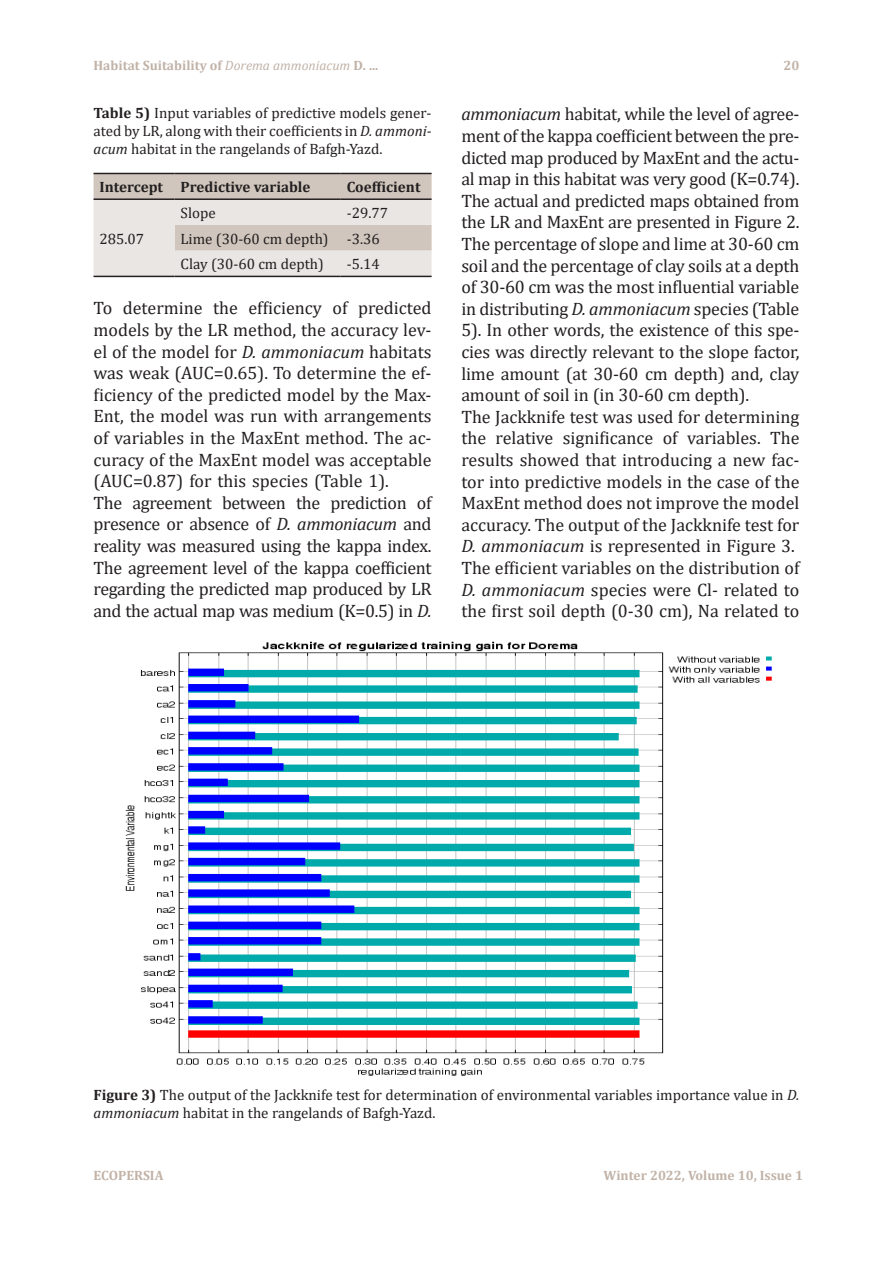
<style>
.page{position:relative;width:893px;height:1263px;background:#fff}
.page>*{position:absolute;margin:0;border:0;box-sizing:border-box;transform-origin:0 0}
.t1{font:18px/21.6px "Cambria";letter-spacing:-.01em;color:#231f20}
.t2{font:15px/18px "Cambria";color:#231f20}
.t3{font:700 15px "Cambria";color:#231f20}
.t4{font:700 13.5px "Cambria";color:#c1b2a7}
.s1{font-weight:400;font-style:italic}
.s2{font-weight:700}
.s3{font-style:italic}
</style>
<div class="page">
<svg style="left:94px;top:174px;width:338px;height:102px;background:#ddd7d1"></svg>
<hr style="left:94px;top:173px;width:81px;height:1px;background:#231f20">
<hr style="left:175px;top:173px;width:166px;height:1px;background:#231f20">
<hr style="left:341px;top:173px;width:91px;height:1px;background:#231f20">
<hr style="left:94px;top:198px;width:81px;height:2px;background:#231f20">
<hr style="left:175px;top:198px;width:166px;height:2px;background:#231f20">
<hr style="left:341px;top:198px;width:91px;height:2px;background:#231f20">
<hr style="left:94px;top:276px;width:81px;height:1px;background:#231f20">
<hr style="left:175px;top:276px;width:166px;height:1px;background:#231f20">
<hr style="left:341px;top:276px;width:91px;height:1px;background:#231f20">
<img style="left:125px;top:641px;width:647px;height:435px">
<p class="t4" style="left:94px;top:56px;width:286px">Habitat Suitability of <span class="s1">Dorema ammoniacum</span> D. ...</p>
<p class="t2" style="left:94px;top:104px;width:340px"><span class="s2">Table 5)</span> Input variables of predictive models gener-</p>
<p class="t2" style="left:94px;top:122px;width:340px">ated by LR, along with their coefficients in <span class="s3">D. ammoni-</span></p>
<p class="t2" style="left:94px;top:140px;width:290px"><span class="s3">acum</span> habitat in the rangelands of Bafgh-Yazd.</p>
<p class="t3" style="left:100px;top:176px;width:65px">Intercept</p>
<p class="t2" style="left:100px;top:229px;width:46px">285.07</p>
<p class="t3" style="left:181px;top:176px;width:131px">Predictive variable</p>
<p class="t2" style="left:181px;top:204px;width:37px">Slope</p>
<p class="t2" style="left:181px;top:229px;width:150px">Lime (30-60 cm depth(</p>
<p class="t2" style="left:181px;top:255px;width:145px">Clay (30-60 cm depth(</p>
<p class="t3" style="left:347px;top:176px;width:75px">Coefficient</p>
<p class="t2" style="left:347px;top:204px;width:43px">-29.77</p>
<p class="t2" style="left:347px;top:229px;width:34px">-3.36</p>
<p class="t2" style="left:347px;top:255px;width:34px">-5.14</p>
<p class="t1" style="left:248px;top:297px;width:75px">efficiency</p>
<p class="t1" style="left:332px;top:297px;width:17px">of</p>
<p class="t1" style="left:123px;top:297px;width:81px">determine</p>
<p class="t1" style="left:213px;top:297px;width:26px">the</p>
<p class="t1" style="left:358px;top:297px;width:75px">predicted</p>
<p class="t1" style="left:94px;top:297px;width:20px">To</p>
<p class="t1" style="left:94px;top:341px;width:340px">el of the model for <span class="s3">D. ammoniacum</span> habitats</p>
<p class="t1" style="left:94px;top:319px;width:340px">models by the LR method, the accuracy lev-</p>
<p class="t1" style="left:94px;top:362px;width:340px">was weak (AUC=0.65 .) To determine the ef-</p>
<p class="t1" style="left:94px;top:384px;width:340px">ficiency of the predicted model by the Max-</p>
<p class="t1" style="left:94px;top:405px;width:340px">Ent, the model was run with arrangements</p>
<p class="t1" style="left:94px;top:427px;width:340px">of variables in the MaxEnt method. The ac-</p>
<p class="t1" style="left:94px;top:470px;width:297px">(AUC=0.87) for this species (Table . (1</p>
<p class="t1" style="left:417px;top:492px;width:16px">of</p>
<p class="t1" style="left:94px;top:449px;width:340px">curacy of the MaxEnt model was acceptable</p>
<p class="t1" style="left:94px;top:492px;width:340px">The<br>presence or absence of <span class="s3">D. ammoniacum</span> and reality was measured using the kappa index.<br>The agreement level of the kappa coefficient regarding the predicted map produced by LR and the actual map was medium K( =0.5) in <span class="s3">D.</span></p>
<p class="t1" style="left:222px;top:492px;width:65px">between</p>
<p class="t1" style="left:296px;top:492px;width:26px">the</p>
<p class="t1" style="left:330px;top:492px;width:78px">prediction</p>
<p class="t1" style="left:132px;top:492px;width:81px">agreement</p>
<p class="t4" style="left:783px;top:56px;width:17px">20</p>
<p class="t1" style="left:461px;top:103px;width:340px"><span class="s3">ammoniacum</span> habitat, while the level of agree-</p>
<p class="t1" style="left:461px;top:125px;width:340px">ment of the kappa coefficient between the pre-</p>
<p class="t1" style="left:461px;top:146px;width:340px">dicted map produced by MaxEnt and the actu-</p>
<p class="t1" style="left:461px;top:168px;width:340px">al map in this habitat was very good K( =0.74 .(</p>
<p class="t1" style="left:461px;top:190px;width:340px">The actual and predicted maps obtained from the LR and MaxEnt are presented in Figure 2.</p>
<p class="t1" style="left:461px;top:233px;width:340px;text-align:justify">The percentage of slope and lime at 30-60 cm soil and the percentage of clay soils at a depth of 30-60 cm was the most influential variable in distributing <span class="s3">D. ammoniacum</span> species (Table</p>
<p class="t1" style="left:461px;top:341px;width:340px">cies was directly relevant to the slope factor,</p>
<p class="t1" style="left:461px;top:319px;width:340px">. )5 In other words, the existence of this spe-</p>
<p class="t1" style="left:461px;top:362px;width:339px">lime amount (at 30-60 cm depth) and, clay amount of soil in (in 30-60 cm depth .(</p>
<p class="t1" style="left:461px;top:406px;width:340px;text-align:right">The Jackknife test was used for determining<br>The</p>
<p class="t1" style="left:563px;top:427px;width:92px">significance</p>
<p class="t1" style="left:663px;top:427px;width:17px">of</p>
<p class="t1" style="left:461px;top:427px;width:26px">the</p>
<p class="t1" style="left:461px;top:470px;width:340px">tor into predictive models in the case of the</p>
<p class="t1" style="left:495px;top:427px;width:59px">relative</p>
<p class="t1" style="left:687px;top:427px;width:75px">variables.</p>
<p class="t1" style="left:461px;top:449px;width:340px">results showed that introducing a new fac-</p>
<p class="t1" style="left:461px;top:492px;width:340px;text-align:justify">MaxEnt method does not improve the model accuracy. The output of the Jackknife test for <span class="s3">D. ammoniacum</span> is represented in Figure 3.</p>
<p class="t1" style="left:461px;top:557px;width:340px;text-align:justify">The efficient variables on the distribution of <span class="s3">D. ammoniacum</span> species were Cl- related to the first soil depth (0-30 cm ,) Na related to</p>
<p class="t2" style="left:94px;top:1086px;width:707px"><span class="s2">Figure 3)</span> The output of the Jackknife test for determination of environmental variables importance value in <span class="s3">D. ammoniacum</span> habitat in the rangelands of Bafgh-Yazd.</p>
<p class="t4" style="left:94px;top:1166px;width:71px">ECOPERSIA</p>
<p class="t4" style="left:603px;top:1166px;width:201px">Winter 2022, Volume 10, Issue 1</p>
</div>
